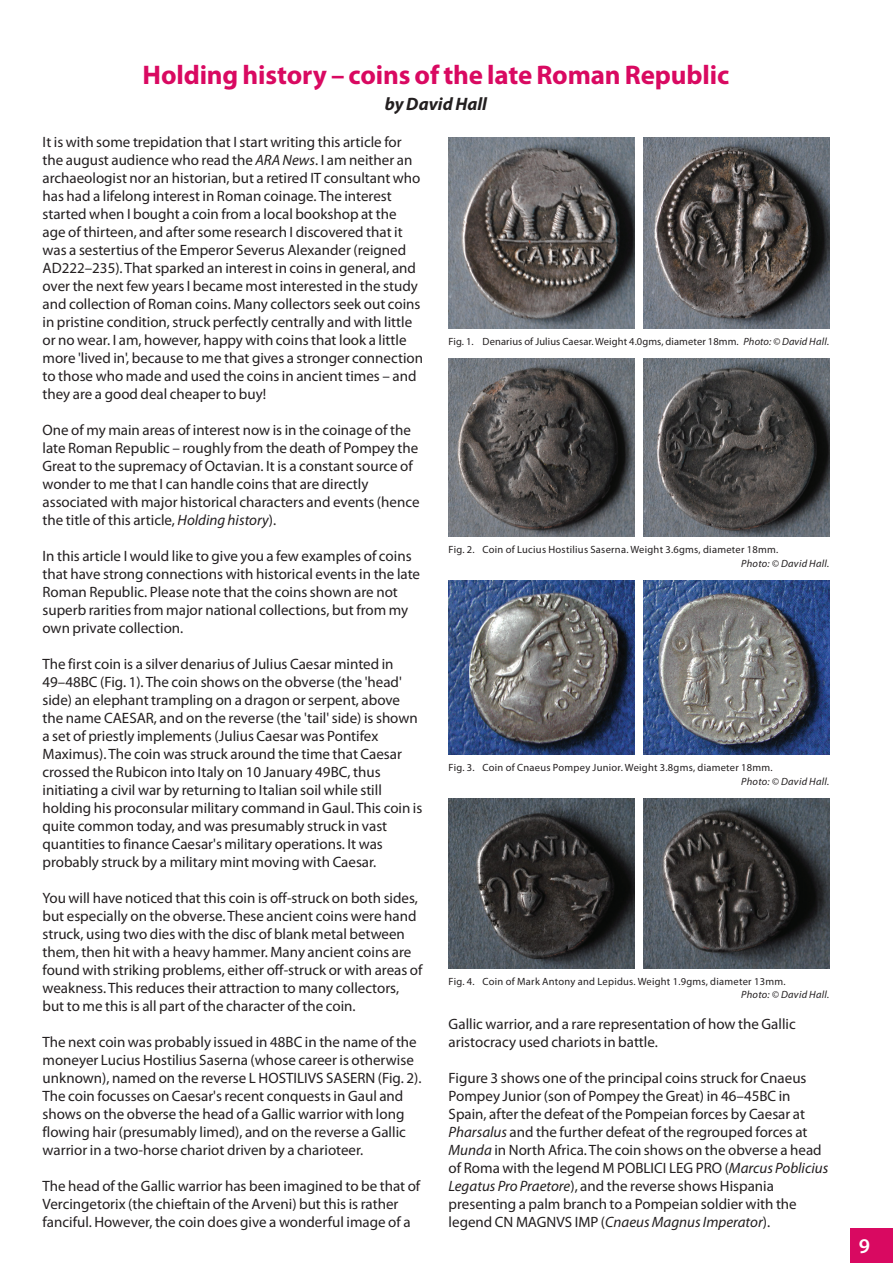
<style>
.page{position:relative;width:893px;height:1263px;background:#fff}
.page>*{position:absolute;margin:0;border:0;box-sizing:border-box;transform-origin:0 0}
.t1{font:700 27px "Myriad Pro";letter-spacing:-.005em;color:#d90961}
.t2{font:600 21px "Myriad Pro";color:#fff}
.t3{font:italic 700 18px "Myriad Pro";color:#231f20}
.t4{font:15px/18px "Myriad Pro";color:#231f20}
.t5{font:10.5px "Myriad Pro";letter-spacing:.025em;color:#231f20}
.t6{font:italic 10.5px "Myriad Pro";letter-spacing:.025em;color:#231f20}
.s1{font-style:italic}
</style>
<div class="page">
<div style="left:850px;top:1229px;width:43px;height:34px;background:#d90961"></div>
<img style="left:643px;top:580px;width:186px;height:175px">
<img style="left:449px;top:580px;width:186px;height:175px">
<img style="left:449px;top:137px;width:186px;height:191px">
<img style="left:643px;top:137px;width:186px;height:191px">
<img style="left:449px;top:358px;width:186px;height:179px">
<img style="left:643px;top:358px;width:186px;height:179px">
<img style="left:449px;top:798px;width:186px;height:170px">
<img style="left:643px;top:798px;width:186px;height:170px">
<h1 class="t1" style="left:143px;top:57px;width:588px">Holding history – coins of the late Roman Republic</h1>
<p class="t3" style="left:385px;top:92px;width:104px">by David Hall</p>
<p class="t4" style="left:43px;top:133px;width:382px">It is with some trepidation that I start writing this article for the august audience who read the <span class="s1">ARA News</span>. I am neither an archaeologist nor an historian, but a retired IT consultant who has had a lifelong interest in Roman coinage. The interest started when I bought a coin from a local bookshop at the age of thirteen, and after some research I discovered that it was a sestertius of the Emperor Severus Alexander (reigned AD222–235). That sparked an interest in coins in general, and over the next few years I became most interested in the study and collection of Roman coins. Many collectors seek out coins in pristine condition, struck perfectly centrally and with little or no wear. I am, however, happy with coins that look a little more 'lived in', because to me that gives a stronger connection to those who made and used the coins in ancient times – and they are a good deal cheaper to buy!</p>
<p class="t4" style="left:43px;top:421px;width:378px">One of my main areas of interest now is in the coinage of the late Roman Republic – roughly from the death of Pompey the Great to the supremacy of Octavian. It is a constant source of wonder to me that I can handle coins that are directly associated with major historical characters and events (hence the title of this article, <span class="s1">Holding history</span>).</p>
<p class="t4" style="left:43px;top:547px;width:379px">In this article I would like to give you a few examples of coins that have strong connections with historical events in the late Roman Republic. Please note that the coins shown are not superb rarities from major national collections, but from my own private collection.</p>
<p class="t4" style="left:43px;top:655px;width:381px">The first coin is a silver denarius of Julius Caesar minted in 49–48BC (Fig. 1). The coin shows on the obverse (the 'head' side) an elephant trampling on a dragon or serpent, above the name CAESAR, and on the reverse (the 'tail' side) is shown a set of priestly implements (Julius Caesar was Pontifex Maximus). The coin was struck around the time that Caesar crossed the Rubicon into Italy on 10 January 49BC, thus initiating a civil war by returning to Italian soil while still holding his proconsular military command in Gaul. This coin is quite common today, and was presumably struck in vast quantities to finance Caesar's military operations. It was probably struck by a military mint moving with Caesar.</p>
<p class="t4" style="left:43px;top:889px;width:382px">You will have noticed that this coin is off-struck on both sides, but especially on the obverse. These ancient coins were hand struck, using two dies with the disc of blank metal between them, then hit with a heavy hammer. Many ancient coins are found with striking problems, either off-struck or with areas of weakness. This reduces their attraction to many collectors, but to me this is all part of the character of the coin.</p>
<p class="t4" style="left:43px;top:1033px;width:380px">The next coin was probably issued in 48BC in the name of the moneyer Lucius Hostilius Saserna (whose career is otherwise unknown), named on the reverse L HOSTILIVS SASERN (Fig. 2).<br>The coin focusses on Caesar's recent conquests in Gaul and shows on the obverse the head of a Gallic warrior with long flowing hair (presumably limed), and on the reverse a Gallic warrior in a two-horse chariot driven by a charioteer.</p>
<p class="t4" style="left:43px;top:1177px;width:379px">The head of the Gallic warrior has been imagined to be that of<br>Vercingetorix (the chieftain of the Arveni) but this is rather fanciful. However, the coin does give a wonderful image of a</p>
<p class="t5" style="left:449px;top:335px;width:382px">Fig. 1. Denarius of Julius Caesar. Weight 4.0gms, diameter 18mm. <span class="s1">Photo: © David Hall.</span></p>
<p class="t5" style="left:449px;top:543px;width:331px">Fig. 2. Coin of Lucius Hostilius Saserna. Weight 3.6gms, diameter 18mm.</p>
<p class="t6" style="left:741px;top:557px;width:89px">Photo: © David Hall.</p>
<p class="t5" style="left:449px;top:761px;width:326px">Fig. 3. Coin of Cnaeus Pompey Junior. Weight 3.8gms, diameter 18mm.</p>
<p class="t6" style="left:741px;top:775px;width:89px">Photo: © David Hall.</p>
<p class="t5" style="left:449px;top:975px;width:338px">Fig. 4. Coin of Mark Antony and Lepidus. Weight 1.9gms, diameter 13mm.</p>
<p class="t6" style="left:741px;top:988px;width:89px">Photo: © David Hall.</p>
<p class="t4" style="left:449px;top:1015px;width:349px">Gallic warrior, and a rare representation of how the Gallic aristocracy used chariots in battle.</p>
<p class="t4" style="left:449px;top:1069px;width:381px">Figure 3 shows one of the principal coins struck for Cnaeus Pompey Junior (son of Pompey the Great) in 46–45BC in Spain, after the defeat of the Pompeian forces by Caesar at <span class="s1">Pharsalus</span> and the further defeat of the regrouped forces at <span class="s1">Munda</span> in North Africa. The coin shows on the obverse a head of Roma with the legend M POBLICI LEG PRO (<span class="s1">Marcus Poblicius Legatus Pro Praetore</span>), and the reverse shows Hispania presenting a palm branch to a Pompeian soldier with the legend CN MAGNVS IMP (<span class="s1">Cnaeus Magnus Imperator</span>).</p>
<h2 class="t2" style="left:859px;top:1233px;width:13px">9</h2>
</div>
